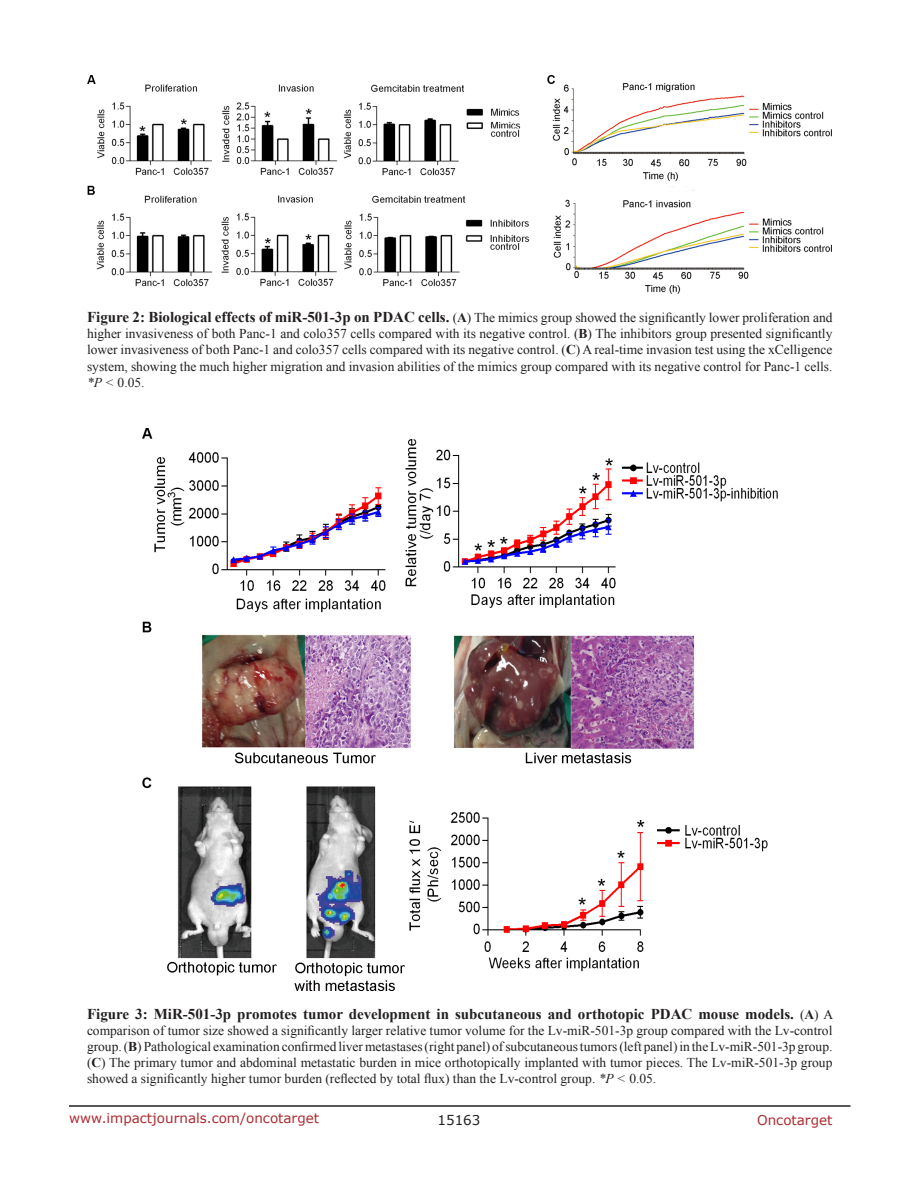
<style>
.page{position:relative;width:918px;height:1188px;background:#fff}
.page>*{position:absolute;margin:0;border:0;box-sizing:border-box;transform-origin:0 0}
.FigureText{font:700 15px "Times New Roman";color:#231f20}
.FigureText-2{font:13.5px/16.2px "Times New Roman";color:#231f20;text-align:justify}
.t1{font:13.5px "Verdana";color:#ac2b31}
.t2{font:13.5px "Verdana";color:#231f20}
.s1{font-weight:700;font-size:15px}
.s2{font-weight:700}
.s3{font-style:italic}
.s4{font-weight:400;font-size:13.5px}
.s5{font-size:13.5px}
</style>
<div class="page">
<hr style="left:69px;top:1105px;width:781px;height:2px;background:#231f20">
<img style="left:88px;top:76px;width:744px;height:218px">
<img style="left:142px;top:428px;width:635px;height:562px">
<p class="FigureText-2" style="left:87px;top:309px;width:747px"><span class="s1">Figure 2: Biological effects of miR-501-3p on PDAC cells.</span> (<span class="s2">A</span>) The mimics group showed the significantly lower proliferation and higher invasiveness of both Panc-1 and colo357 cells compared with its negative control. (<span class="s2">B</span>) The inhibitors group presented significantly lower invasiveness of both Panc-1 and colo357 cells compared with its negative control. (<span class="s2">C</span>) A real-time invasion test using the xCelligence system, showing the much higher migration and invasion abilities of the mimics group compared with its negative control for Panc-1 cells. <span class="s3">*P &lt;</span> 0.05.</p>
<p class="FigureText" style="left:87px;top:1003px;width:748px">Figure 3: MiR-501-3p promotes tumor development in subcutaneous and orthotopic PDAC mouse models. <span class="s4">(</span><span class="s5">A</span><span class="s4">) A</span></p>
<p class="FigureText-2" style="left:87px;top:1022px;width:747px">comparison of tumor size showed a significantly larger relative tumor volume for the Lv-miR-501-3p group compared with the Lv-control group. (<span class="s2">B</span>) Pathological examination confirmed liver metastases (right panel) of subcutaneous tumors (left panel) in the Lv-miR-501-3p group. (<span class="s2">C</span>) The primary tumor and abdominal metastatic burden in mice orthotopically implanted with tumor pieces. The Lv-miR-501-3p group showed a significantly higher tumor burden (reflected by total flux) than the Lv-control group. <span class="s3">*P &lt;</span> 0.05.</p>
<p class="t1" style="left:69px;top:1109px;width:252px">www.impactjournals.com/oncotarget</p>
<p class="t2" style="left:438px;top:1111px;width:44px">15163</p>
<p class="t1" style="left:757px;top:1111px;width:77px">Oncotarget</p>
</div>
